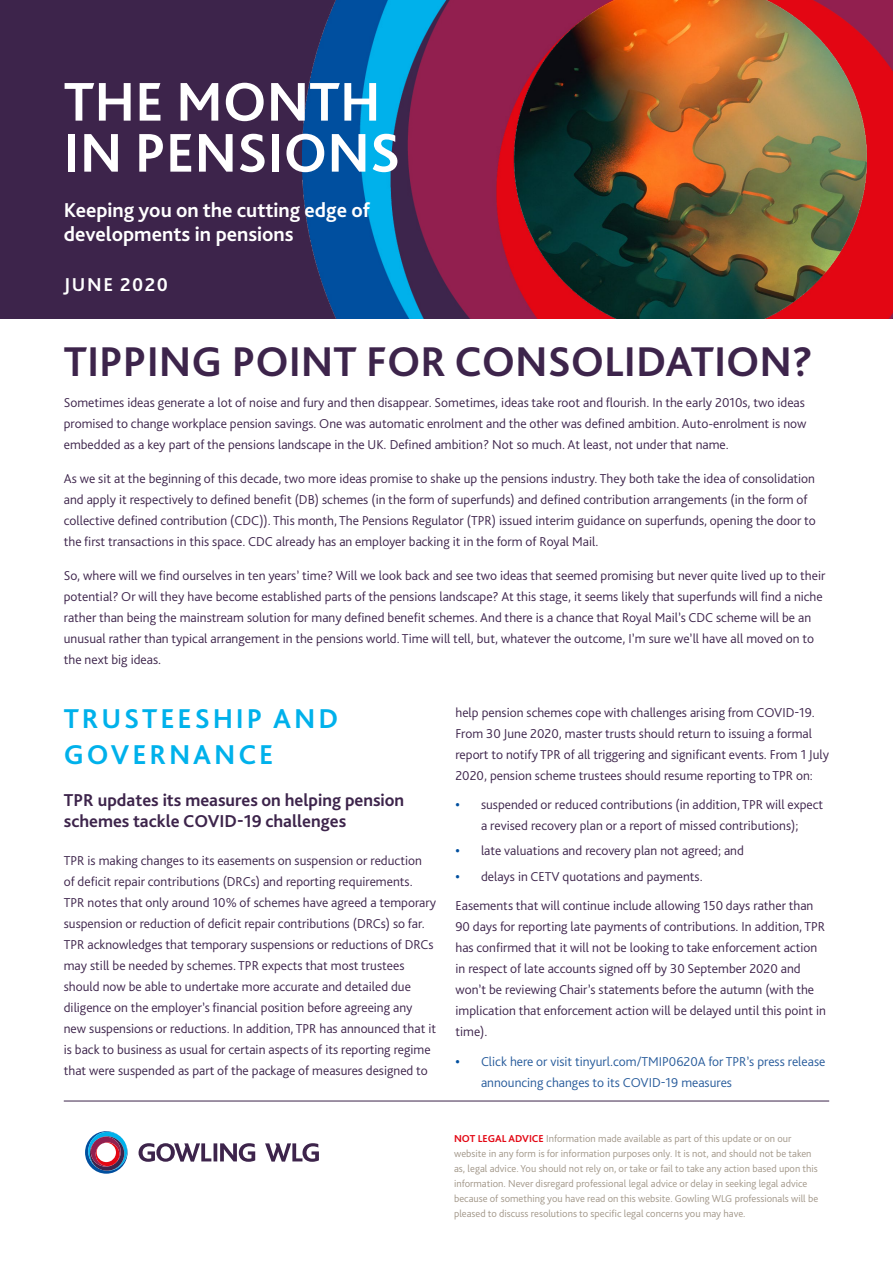
<style>
.page{position:relative;width:893px;height:1263px;background:#fff}
.page>*{position:absolute;margin:0;border:0;box-sizing:border-box;transform-origin:0 0}
.t1{font:700 57px/51px "GWLG Bliss";color:#fff}
.t2{font:700 43.5px "GWLG Bliss";color:#3d244b}
.t3{font:700 28.5px/36px "GWLG Bliss";letter-spacing:.1em;color:#00b1eb}
.t4{font:700 21px/24px "GWLG Bliss";color:#fff}
.t5{font:700 19.5px "GWLG Bliss";letter-spacing:.08em;color:#fff}
.t6{font:700 18px/21px "GWLG Bliss";color:#3d244b}
.t7{font:300 13.5px/21px "GWLG Bliss";color:#3d244b}
.t8{font:300 13.5px/21px "GWLG Bliss";color:#275b9b}
.t9{font:300 10.5px/15px "GWLG Bliss";color:#a19688}
.s1{font-weight:700;color:#004f9f}
.s2{font-weight:700;color:#e30613}
</style>
<div class="page">
<div style="left:0;top:0;width:893px;height:318px;background:#3d244b"></div>
<img style="left:303px;top:0;width:590px;height:318px">
<hr style="left:64px;top:1101px;width:765px;height:1px;background:#3d244b">
<svg style="left:85px;top:1131px;width:43px;height:43px"></svg>
<svg style="left:139px;top:1143px;width:116px;height:19px"></svg>
<svg style="left:265px;top:1143px;width:54px;height:19px"></svg>
<h1 class="t1" style="left:64px;top:76px;width:338px">THE MONTH<br>IN PENSIONS</h1>
<h3 class="t4" style="left:64px;top:198px;width:308px">Keeping you on the cutting edge of developments in pensions</h3>
<h3 class="t5" style="left:64px;top:273px;width:106px">JUNE 2020</h3>
<h2 class="t2" style="left:64px;top:335px;width:751px">TIPPING POINT FOR CONSOLIDATION?</h2>
<p class="t7" style="left:64px;top:392px;width:744px">Sometimes ideas generate a lot of noise and fury and then disappear. Sometimes, ideas take root and flourish. In the early 2010s, two ideas promised to change workplace pension savings. One was automatic enrolment and the other was defined ambition. Auto-enrolment is now embedded as a key part of the pensions landscape in the UK. Defined ambition? Not so much. At least, not under that name.</p>
<p class="t7" style="left:64px;top:468px;width:754px">As we sit at the beginning of this decade, two more ideas promise to shake up the pensions industry. They both take the idea of consolidation and apply it respectively to defined benefit (DB) schemes (in the form of superfunds) and defined contribution arrangements (in the form of collective defined contribution (CDC)). This month, The Pensions Regulator (TPR) issued interim guidance on superfunds, opening the door to the first transactions in this space. CDC already has an employer backing it in the form of Royal Mail.</p>
<p class="t7" style="left:64px;top:565px;width:763px">So, where will we find ourselves in ten years’ time? Will we look back and see two ideas that seemed promising but never quite lived up to their potential? Or will they have become established parts of the pensions landscape? At this stage, it seems likely that superfunds will find a niche rather than being the mainstream solution for many defined benefit schemes. And there is a chance that Royal Mail’s CDC scheme will be an unusual rather than typical arrangement in the pensions world. Time will tell, but, whatever the outcome, I’m sure we’ll have all moved on to the next big ideas.</p>
<h3 class="t3" style="left:64px;top:700px;width:276px">TRUSTEESHIP AND<br>GOVERNANCE</h3>
<h3 class="t6" style="left:64px;top:790px;width:342px">TPR updates its measures on helping pension schemes tackle COVID-19 challenges</h3>
<p class="t7" style="left:64px;top:850px;width:374px">TPR is making changes to its easements on suspension or reduction of deficit repair contributions (DRCs) and reporting requirements.<br>TPR notes that only around 10% of schemes have agreed a temporary suspension or reduction of deficit repair contributions (DRCs) so far.<br>TPR acknowledges that temporary suspensions or reductions of DRCs may still be needed by schemes. TPR expects that most trustees should now be able to undertake more accurate and detailed due diligence on the employer’s financial position before agreeing any new suspensions or reductions. In addition, TPR has announced that it is back to business as usual for certain aspects of its reporting regime that were suspended as part of the package of measures designed to</p>
<p class="t7" style="left:455px;top:702px;width:375px">help pension schemes cope with challenges arising from COVID-19.<br>From 30 June 2020, master trusts should return to issuing a formal report to notify TPR of all triggering and significant events. From 1 July 2020, pension scheme trustees should resume reporting to TPR on:</p>
<p class="t7" style="left:455px;top:794px;width:369px;text-align:center"><span class="s1">•</span> suspended or reduced contributions (in addition, TPR will expect a revised recovery plan or a report of missed contributions);</p>
<p class="t7" style="left:455px;top:840px;width:290px"><span class="s1">•</span> late valuations and recovery plan not agreed; and</p>
<p class="t7" style="left:455px;top:861px;width:359px;line-height:29.5px"><span class="s1">•</span> delays in CETV quotations and payments.<br>Easements that will continue include allowing 150 days rather than</p>
<p class="t7" style="left:455px;top:916px;width:372px">90 days for reporting late payments of contributions. In addition, TPR has confirmed that it will not be looking to take enforcement action in respect of late accounts signed off by 30 September 2020 and won’t be reviewing Chair’s statements before the autumn (with the implication that enforcement action will be delayed until this point in time).</p>
<p class="t8" style="left:481px;top:1051px;width:346px;text-indent:-26px"><span class="s1">•</span> Click here or visit tinyurl.com/TMIP0620A for TPR’s press release announcing changes to its COVID-19 measures</p>
<p class="t9" style="left:454px;top:1131px;width:366px"><span class="s2">NOT LEGAL ADVICE</span> Information made available as part of this update or on our website in any form is for information purposes only. It is not, and should not be taken as, legal advice. You should not rely on, or take or fail to take any action based upon this information. Never disregard professional legal advice or delay in seeking legal advice because of something you have read on this website. Gowling WLG professionals will be pleased to discuss resolutions to specific legal concerns you may have.</p>
</div>
